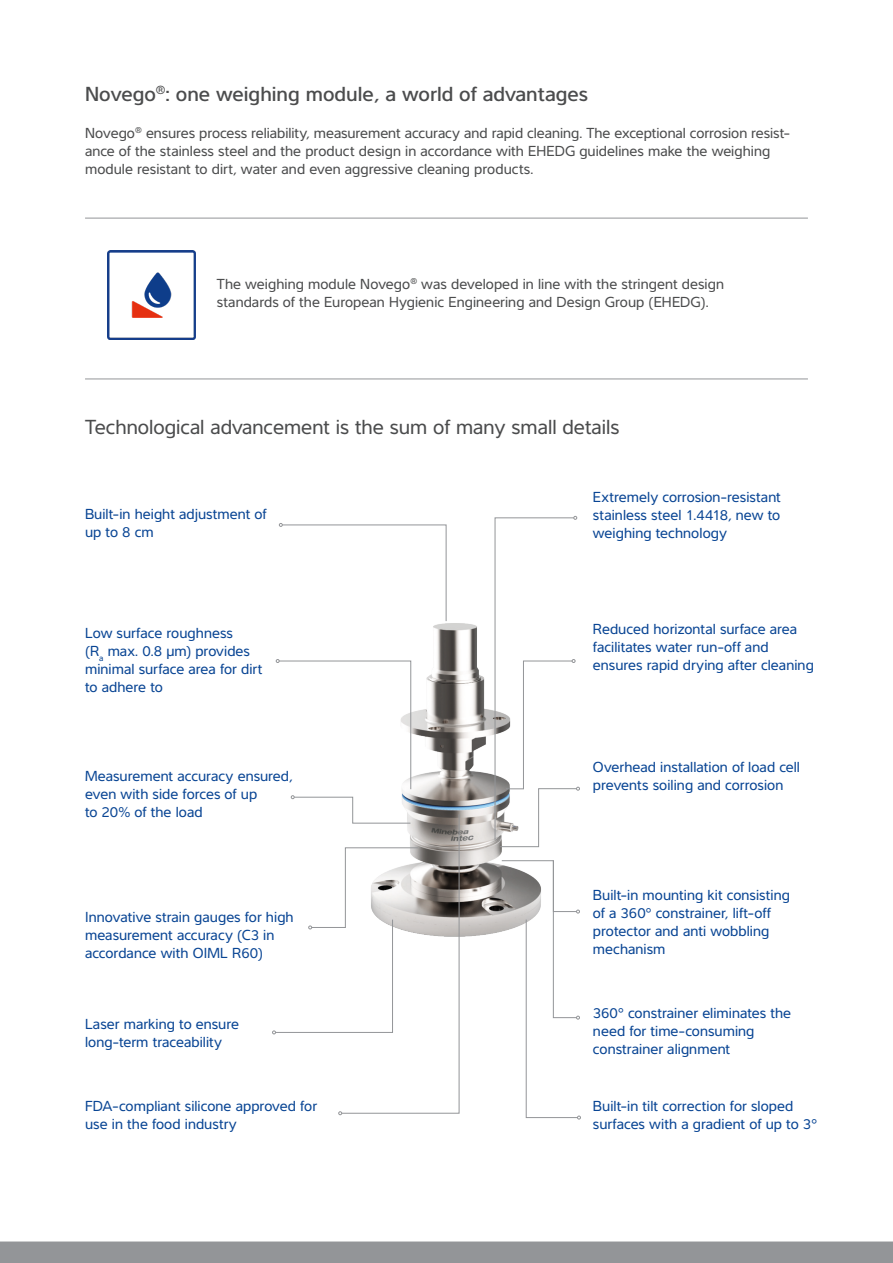
<style>
.page{position:relative;width:893px;height:1263px;background:#fff}
.page>*{position:absolute;margin:0;border:0;box-sizing:border-box;transform-origin:0 0}
.t1{font:21px "Interval Pro";color:#4b4c4d}
.t2{font:500 21px "Interval Pro";color:#4b4c4d}
.t3{font:15px/18px "Interval Pro";letter-spacing:.005em;color:#094594}
.t4{font:15px/18px "Interval Pro";letter-spacing:.005em;color:#4b4c4d}
</style>
<div class="page">
<div style="left:0;top:1241px;width:893px;height:22px;background:#939598"></div>
<img style="left:433px;top:623px;width:106px;height:314px">
<svg style="left:279px;top:523px;width:168px;height:98px"></svg>
<svg style="left:494px;top:516px;width:86px;height:331px"></svg>
<svg style="left:501px;top:859px;width:80px;height:260px"></svg>
<hr style="left:85px;top:218px;width:723px;height:1px;background:#939598">
<hr style="left:85px;top:379px;width:723px;height:1px;background:#939598">
<svg style="left:272px;top:659px;width:188px;height:456px"></svg>
<img style="left:108px;top:251px;width:88px;height:88px">
<h1 class="t2" style="left:85px;top:77px;width:504px">Novego<sup>®</sup>: one weighing module, a world of advantages</h1>
<p class="t4" style="left:85px;top:123px;width:706px">Novego<sup>®</sup> ensures process reliability, measurement accuracy and rapid cleaning. The exceptional corrosion resist&shy;ance of the stainless steel and the product design in accordance with EHEDG guidelines make the weighing module resistant to dirt, water and even aggressive cleaning products.</p>
<p class="t4" style="left:217px;top:274px;width:509px">The weighing module Novego<sup>®</sup> was developed in line with the stringent design standards of the European Hygienic Engineering and Design Group (EHEDG).</p>
<h1 class="t1" style="left:85px;top:411px;width:536px">Technological advancement is the sum of many small details</h1>
<p class="t3" style="left:85px;top:505px;width:183px">Built-in height adjustment of up to 8 cm</p>
<p class="t3" style="left:85px;top:623px;width:179px">Low surface roughness<br>(R<sub>a</sub> max. 0.8 µm) provides minimal surface area for dirt to adhere to</p>
<p class="t3" style="left:85px;top:767px;width:209px">Measurement accuracy ensured, even with side forces of up<br>to 20% of the load</p>
<p class="t3" style="left:85px;top:907px;width:210px">Innovative strain gauges for high measurement accuracy (C3 in accordance with OIML R60)</p>
<p class="t3" style="left:85px;top:1014px;width:156px">Laser marking to ensure long-term traceability</p>
<p class="t3" style="left:85px;top:1097px;width:234px">FDA-compliant silicone approved for use in the food industry</p>
<p class="t3" style="left:593px;top:488px;width:189px;text-align:justify">Extremely corrosion-resistant stainless steel 1.4418, new to weighing technology</p>
<p class="t3" style="left:593px;top:620px;width:222px">Reduced horizontal surface area facilitates water run-off and ensures rapid drying after cleaning</p>
<p class="t3" style="left:593px;top:757px;width:209px">Overhead installation of load cell prevents soiling and corrosion</p>
<p class="t3" style="left:593px;top:885px;width:199px">Built-in mounting kit consisting of a 360° constrainer, lift-off protector and anti wobbling mechanism</p>
<p class="t3" style="left:593px;top:1003px;width:200px">360° constrainer eliminates the need for time-consuming constrainer alignment</p>
<p class="t3" style="left:593px;top:1097px;width:226px">Built-in tilt correction for sloped surfaces with a gradient of up to 3°</p>
</div>
